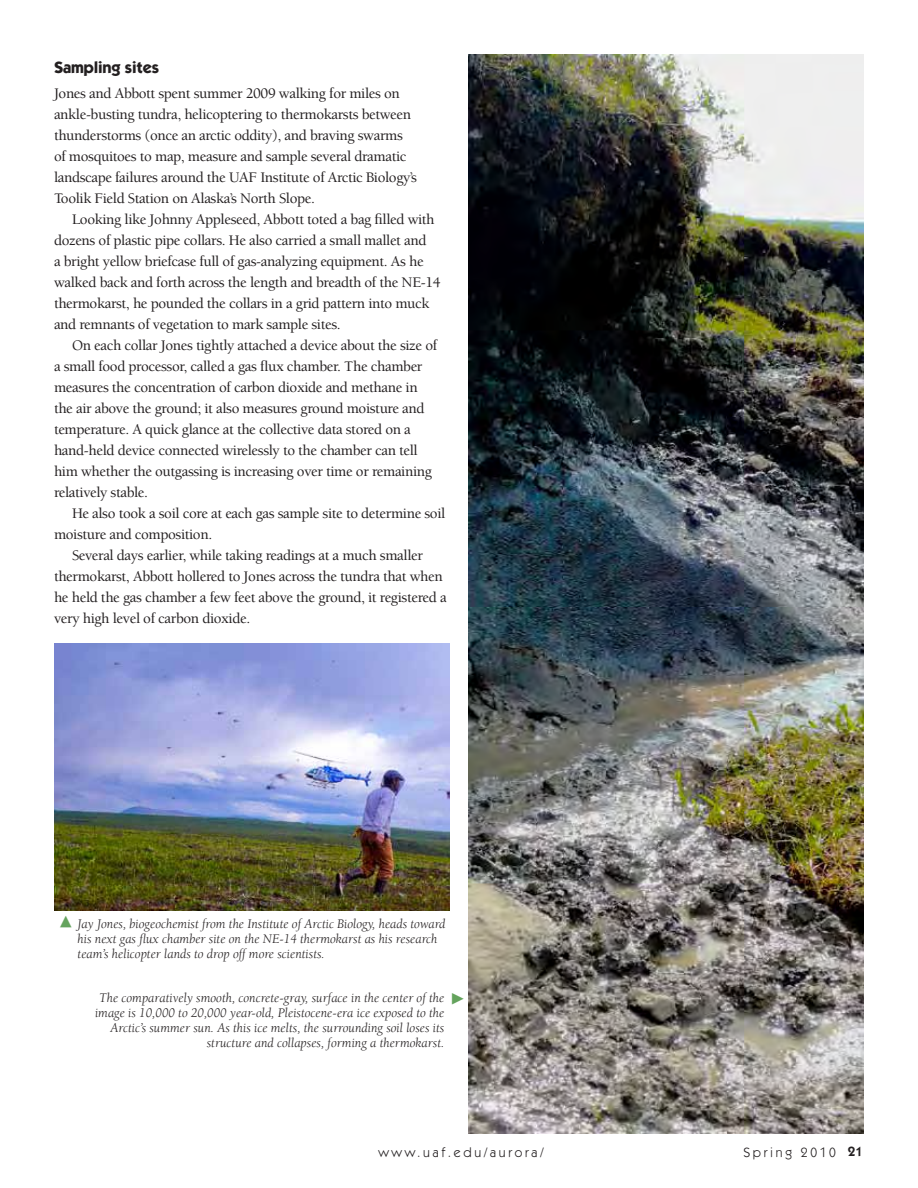
<style>
.page{position:relative;width:918px;height:1188px;background:#fff}
.page>*{position:absolute;margin:0;border:0;box-sizing:border-box;transform-origin:0 0}
.t1{font:700 16.5px "ITC Kabel Std";letter-spacing:-.01em;color:#231f20}
.t2{font:500 15px/21px "Berkeley Std";letter-spacing:-.025em;color:#231f20}
.t3{font:italic 13.5px/15px "Berkeley Std";color:#231f20;text-align:right}
.t4{font:13.5px "ITC Kabel Std";letter-spacing:.2em;color:#231f20}
.s1{font-weight:600}
</style>
<div class="page">
<img style="left:54px;top:644px;width:396px;height:267px">
<img style="left:468px;top:54px;width:396px;height:1080px">
<p class="t1" style="left:54px;top:57px;width:107px">Sampling sites</p>
<p class="t2" style="left:54px;top:83px;width:364px">Jones and Abbott spent summer 2009 walking for miles on ankle-busting tundra, helicoptering to thermokarsts between thunderstorms (once an arctic oddity), and braving swarms of mosquitoes to map, measure and sample several dramatic landscape failures around the UAF Institute of Arctic Biology’s Toolik Field Station on Alaska’s North Slope.</p>
<p class="t2" style="left:54px;top:209px;width:388px;text-indent:18px">Looking like Johnny Appleseed, Abbott toted a bag filled with dozens of plastic pipe collars. He also carried a small mallet and<br>a bright yellow briefcase full of gas-analyzing equipment. As he walked back and forth across the length and breadth of the NE-14 thermokarst, he pounded the collars in a grid pattern into muck and remnants of vegetation to mark sample sites.</p>
<p class="t2" style="left:54px;top:335px;width:385px;text-indent:18px">On each collar Jones tightly attached a device about the size of a small food processor, called a gas flux chamber. The chamber measures the concentration of carbon dioxide and methane in the air above the ground; it also measures ground moisture and temperature. A quick glance at the collective data stored on a hand-held device connected wirelessly to the chamber can tell him whether the outgassing is increasing over time or remaining relatively stable.</p>
<p class="t2" style="left:54px;top:503px;width:393px;text-indent:18px">He also took a soil core at each gas sample site to determine soil moisture and composition.</p>
<p class="t2" style="left:54px;top:545px;width:394px;text-indent:18px">Several days earlier, while taking readings at a much smaller thermokarst, Abbott hollered to Jones across the tundra that when he held the gas chamber a few feet above the ground, it registered a very high level of carbon dioxide.</p>
<p class="t3" style="left:78px;top:916px;width:369px;text-align:left">Jay Jones, biogeochemist from the Institute of Arctic Biology, heads toward his next gas flux chamber site on the NE-14 thermokarst as his research team’s helicopter lands to drop off more scientists.</p>
<p class="t3" style="left:99px;top:991px;width:347px">The comparatively smooth, concrete-gray, surface in the center of the</p>
<p class="t3" style="left:95px;top:1006px;width:351px">image is 10,000 to 20,000 year-old, Pleistocene-era ice exposed to the<br>Arctic’s summer sun. As this ice melts, the surrounding soil loses its structure and collapses, forming a thermokarst.</p>
<p class="t4" style="left:378px;top:1144px;width:167px">www.uaf.edu/aurora/</p>
<p class="t4" style="left:743px;top:1144px;width:121px">Spring 2010 <span class="s1">21</span></p>
</div>
